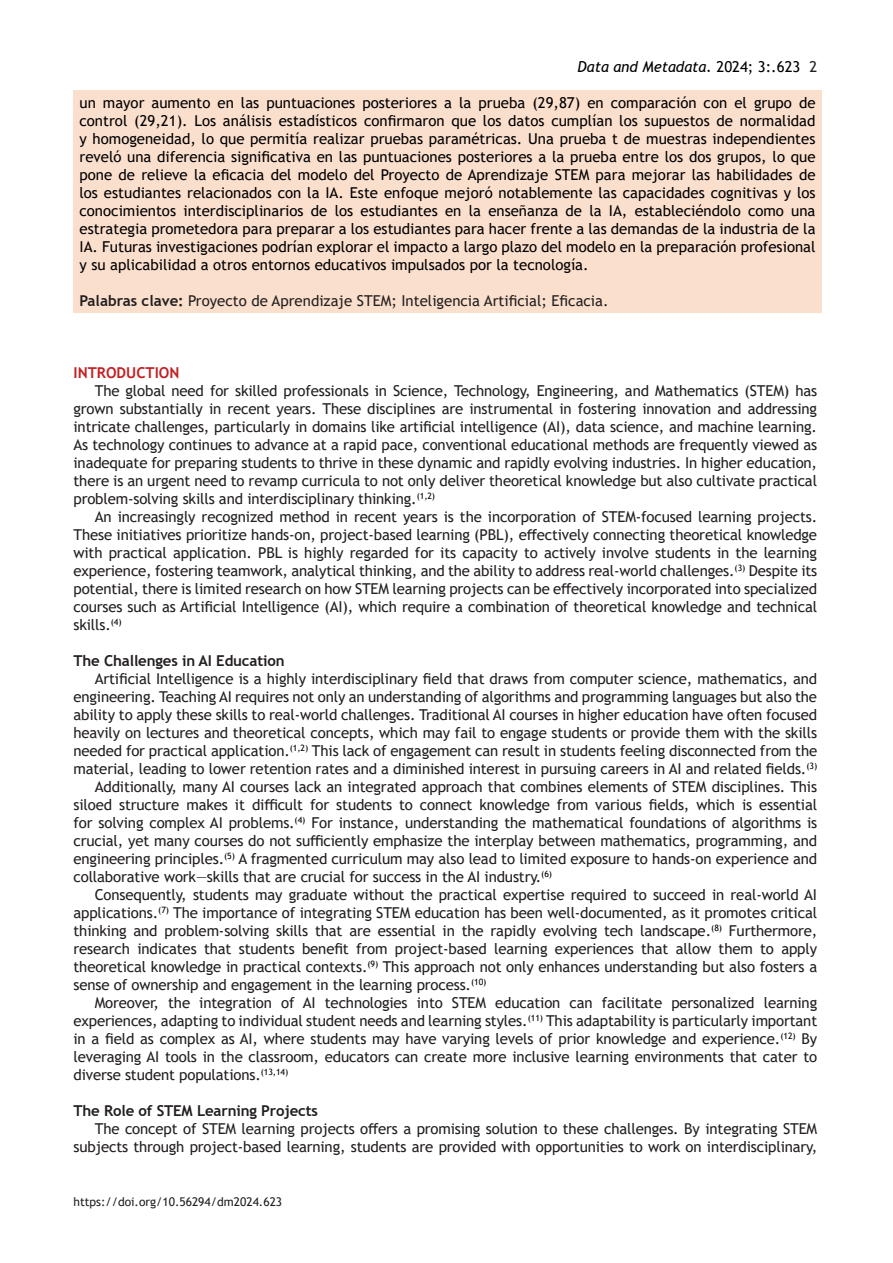
<style>
.page{position:relative;width:893px;height:1263px;background:#fff}
.page>*{position:absolute;margin:0;border:0;box-sizing:border-box;transform-origin:0 0}
.t1{font:15px/18px "Trebuchet MS";letter-spacing:-.01em;color:#231f20;text-align:justify}
.t2{font:15px/18px "Trebuchet MS";color:#000001;text-align:justify}
.t3{font:700 15px "Trebuchet MS";letter-spacing:-.01em;color:#231f20}
.t4{font:italic 15px "Trebuchet MS";color:#000}
.t5{font:700 15px "Trebuchet MS";color:#c22025}
.t6{font:12px "Trebuchet MS";color:#231f20}
.s1{font-style:normal}
.s2{font-style:normal;color:#231f20}
.s3{font-weight:700}
</style>
<div class="page">
<div style="left:74px;top:90px;width:747px;height:222px;background:#fbdfcd"></div>
<p class="t4" style="left:578px;top:58px;width:241px">Data and Metadata. <span class="s1">2024; 3:.623</span> <span class="s2">2</span></p>
<p class="t2" style="left:80px;top:94px;width:737px">un mayor aumento en las puntuaciones posteriores a la prueba (29,87) en comparación con el grupo de control (29,21). Los análisis estadísticos confirmaron que los datos cumplían los supuestos de normalidad y homogeneidad, lo que permitía realizar pruebas paramétricas. Una prueba t de muestras independientes reveló una diferencia significativa en las puntuaciones posteriores a la prueba entre los dos grupos, lo que pone de relieve la eficacia del modelo del Proyecto de Aprendizaje STEM para mejorar las habilidades de los estudiantes relacionados con la IA. Este enfoque mejoró notablemente las capacidades cognitivas y los conocimientos interdisciplinarios de los estudiantes en la enseñanza de la IA, estableciéndolo como una estrategia prometedora para preparar a los estudiantes para hacer frente a las demandas de la industria de la IA. Futuras investigaciones podrían explorar el impacto a largo plazo del modelo en la preparación profesional y su aplicabilidad a otros entornos educativos impulsados por la tecnología.</p>
<p class="t1" style="left:80px;top:292px;width:531px"><span class="s3">Palabras clave:</span> Proyecto de Aprendizaje STEM; Inteligencia Artificial; Eficacia.</p>
<p class="t5" style="left:74px;top:363px;width:107px">INTRODUCTION</p>
<p class="t1" style="left:74px;top:382px;width:745px;text-indent:21px">The global need for skilled professionals in Science, Technology, Engineering, and Mathematics (STEM) has grown substantially in recent years. These disciplines are instrumental in fostering innovation and addressing intricate challenges, particularly in domains like artificial intelligence (AI), data science, and machine learning.<br>As technology continues to advance at a rapid pace, conventional educational methods are frequently viewed as inadequate for preparing students to thrive in these dynamic and rapidly evolving industries. In higher education, there is an urgent need to revamp curricula to not only deliver theoretical knowledge but also cultivate practical problem-solving skills and interdisciplinary thinking.<sup>(1,2)</sup></p>
<p class="t1" style="left:74px;top:508px;width:745px;text-indent:21px">An increasingly recognized method in recent years is the incorporation of STEM-focused learning projects.<br>These initiatives prioritize hands-on, project-based learning (PBL), effectively connecting theoretical knowledge with practical application. PBL is highly regarded for its capacity to actively involve students in the learning experience, fostering teamwork, analytical thinking, and the ability to address real-world challenges.<sup>(3)</sup> Despite its potential, there is limited research on how STEM learning projects can be effectively incorporated into specialized courses such as Artificial Intelligence (AI), which require a combination of theoretical knowledge and technical skills.<sup>(4)</sup></p>
<p class="t3" style="left:74px;top:651px;width:213px">The Challenges in AI Education</p>
<p class="t1" style="left:74px;top:670px;width:745px;text-indent:21px">Artificial Intelligence is a highly interdisciplinary field that draws from computer science, mathematics, and engineering. Teaching AI requires not only an understanding of algorithms and programming languages but also the ability to apply these skills to real-world challenges. Traditional AI courses in higher education have often focused heavily on lectures and theoretical concepts, which may fail to engage students or provide them with the skills needed for practical application.<sup>(1,2)</sup> This lack of engagement can result in students feeling disconnected from the material, leading to lower retention rates and a diminished interest in pursuing careers in AI and related fields.<sup>(3)</sup></p>
<p class="t1" style="left:74px;top:778px;width:745px;text-indent:21px">Additionally, many AI courses lack an integrated approach that combines elements of STEM disciplines. This siloed structure makes it difficult for students to connect knowledge from various fields, which is essential for solving complex AI problems.<sup>(4)</sup> For instance, understanding the mathematical foundations of algorithms is crucial, yet many courses do not sufficiently emphasize the interplay between mathematics, programming, and engineering principles.<sup>(5)</sup> A fragmented curriculum may also lead to limited exposure to hands-on experience and collaborative work—skills that are crucial for success in the AI industry.<sup>(6)</sup></p>
<p class="t1" style="left:74px;top:886px;width:745px;text-indent:21px">Consequently, students may graduate without the practical expertise required to succeed in real-world AI applications.<sup>(7)</sup> The importance of integrating STEM education has been well-documented, as it promotes critical thinking and problem-solving skills that are essential in the rapidly evolving tech landscape.<sup>(8)</sup> Furthermore, research indicates that students benefit from project-based learning experiences that allow them to apply theoretical knowledge in practical contexts.<sup>(9)</sup> This approach not only enhances understanding but also fosters a sense of ownership and engagement in the learning process.<sup>(10)</sup></p>
<p class="t1" style="left:74px;top:994px;width:745px;text-indent:21px">Moreover, the integration of AI technologies into STEM education can facilitate personalized learning experiences, adapting to individual student needs and learning styles.<sup>(11)</sup> This adaptability is particularly important in a field as complex as AI, where students may have varying levels of prior knowledge and experience.<sup>(12)</sup> By leveraging AI tools in the classroom, educators can create more inclusive learning environments that cater to diverse student populations.<sup>(13,14)</sup></p>
<p class="t3" style="left:74px;top:1101px;width:246px">The Role of STEM Learning Projects</p>
<p class="t1" style="left:74px;top:1120px;width:745px;text-align:right">The concept of STEM learning projects offers a promising solution to these challenges. By integrating STEM subjects through project-based learning, students are provided with opportunities to work on interdisciplinary,</p>
<p class="t6" style="left:74px;top:1194px;width:210px">https://doi.org/10.56294/dm2024.623</p>
</div>
